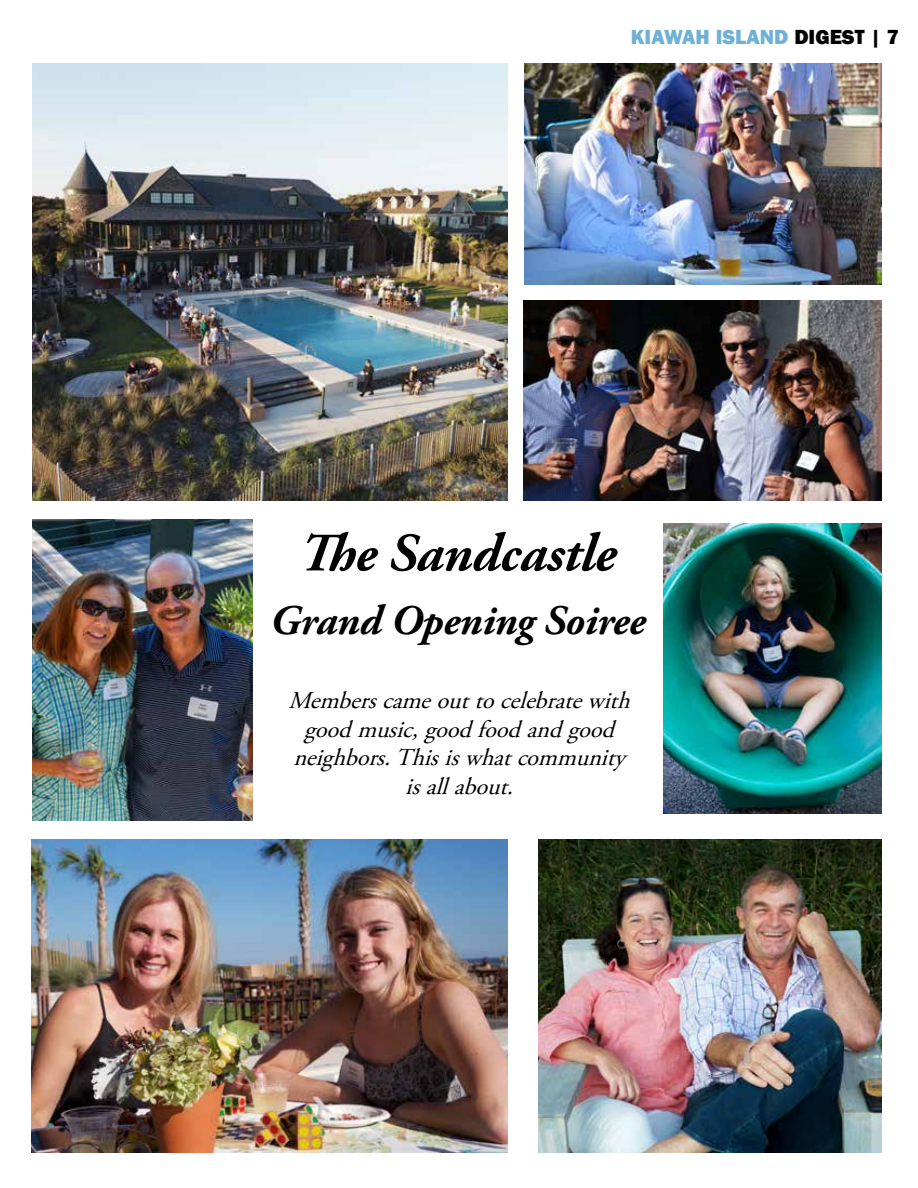
<style>
.page{position:relative;width:918px;height:1188px;background:#fff}
.page>*{position:absolute;margin:0;border:0;box-sizing:border-box;transform-origin:0 0}
.t1{font:italic 700 54px "Adobe Garamond Pro";letter-spacing:-.01em;color:#000}
.t2{font:italic 700 42px "Adobe Garamond Pro";letter-spacing:-.01em;color:#000}
.t3{font:italic 24px/28.8px "Adobe Garamond Pro";color:#000;text-align:center}
.t4{font:800 21px "Franklin Gothic";color:#6fb0d6}
.s1{color:#000}
</style>
<div class="page">
<img style="left:523px;top:301px;width:358px;height:199px">
<img style="left:525px;top:63px;width:356px;height:221px">
<img style="left:33px;top:63px;width:475px;height:437px">
<img style="left:33px;top:519px;width:220px;height:301px">
<img style="left:31px;top:839px;width:477px;height:313px">
<img style="left:663px;top:524px;width:218px;height:289px">
<img style="left:538px;top:839px;width:343px;height:313px">
<p class="t4" style="left:631px;top:24px;width:270px">KIAWAH ISLAND <span class="s1">DIGEST | 7</span></p>
<h1 class="t1" style="left:299px;top:522px;width:318px">The Sandcastle</h1>
<h2 class="t2" style="left:270px;top:597px;width:377px">Grand Opening Soiree</h2>
<p class="t3" style="left:289px;top:687px;width:351px">Memberscameouttocelebratewith goodmusic,goodfoodandgood neighbors.Thisiswhatcommunity isallabout.</p>
</div>
